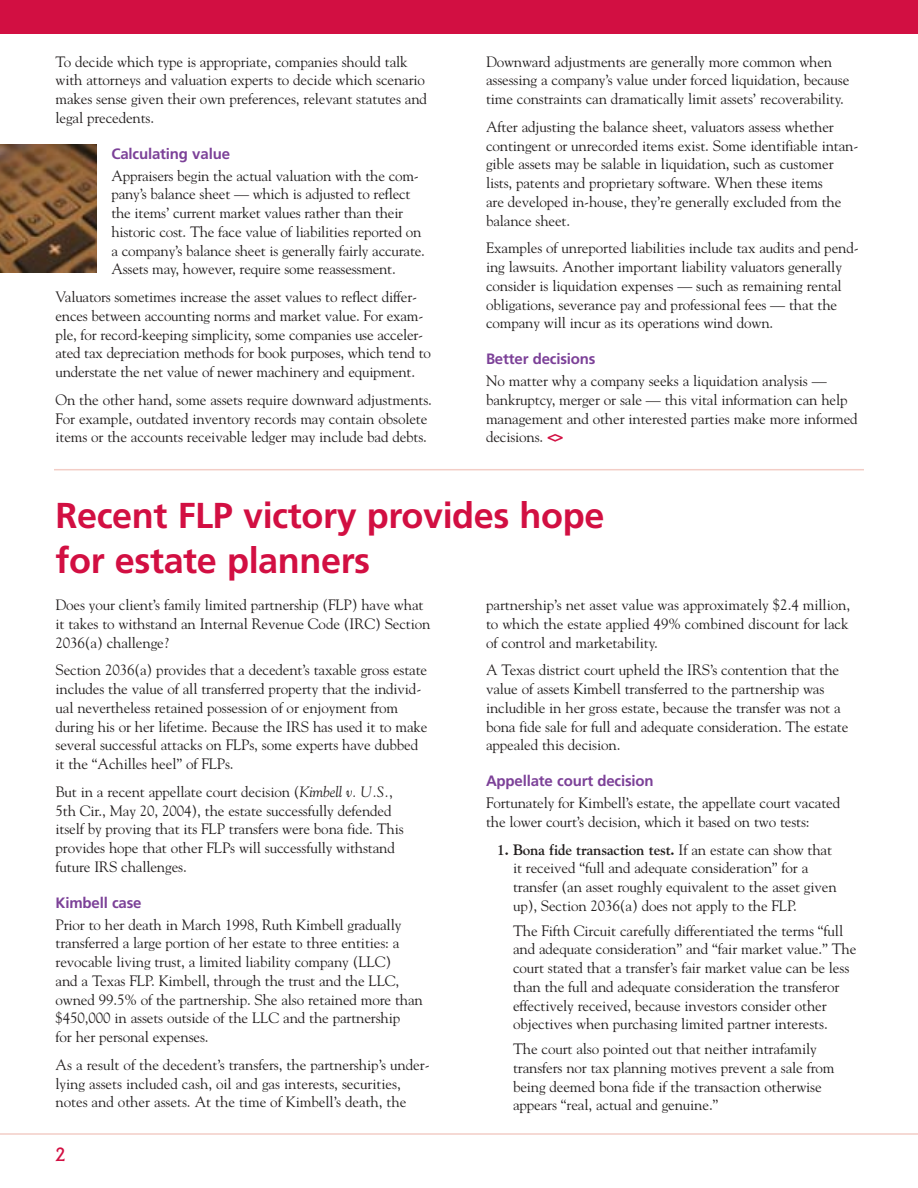
<style>
.page{position:relative;width:918px;height:1188px;background:#fff}
.page>*{position:absolute;margin:0;border:0;box-sizing:border-box;transform-origin:0 0}
.t1{font:700 36px/45px "Frutiger";letter-spacing:-.01em;color:#d20f42}
.t2{font:18px "Albertus";color:#d20f42}
.t3{font:15px/18.8px "Goudy";letter-spacing:-.01em;color:#231f1f}
.t4{font:700 15px "Frutiger";letter-spacing:-.01em;color:#7c4198}
.s1{font-weight:800;color:#d20f42}
.s2{font-style:italic}
.s3{font-weight:700}
</style>
<div class="page">
<hr style="left:0;top:1133px;width:918px;height:2px;background:#f3cdc6">
<hr style="left:54px;top:469px;width:810px;height:1px;background:#f3cdc6">
<div style="left:0;top:0;width:918px;height:34px;background:#d20f42"></div>
<img style="left:0;top:144px;width:96px;height:129px">
<p class="t3" style="left:56px;top:53px;width:373px">To decide which type is appropriate, companies should talk with attorneys and valuation experts to decide which scenario makes sense given their own preferences, relevant statutes and legal precedents.</p>
<p class="t4" style="left:111px;top:148px;width:120px">Calculating value</p>
<p class="t3" style="left:111px;top:167px;width:315px">Appraisers begin the actual valuation with the com&shy;pany’s balance sheet — which is adjusted to reflect the items’ current market values rather than their historic cost. The face value of liabilities reported on a company’s balance sheet is generally fairly accurate.<br>Assets may, however, require some reassessment.</p>
<p class="t3" style="left:56px;top:289px;width:377px">Valuators sometimes increase the asset values to reflect differ&shy;ences between accounting norms and market value. For exam&shy;ple, for record-keeping simplicity, some companies use acceler&shy;ated tax depreciation methods for book purposes, which tend to understate the net value of newer machinery and equipment.</p>
<p class="t3" style="left:56px;top:392px;width:378px">On the other hand, some assets require downward adjustments.<br>For example, outdated inventory records may contain obsolete items or the accounts receivable ledger may include bad debts.</p>
<p class="t3" style="left:486px;top:53px;width:365px">Downward adjustments are generally more common when assessing a company’s value under forced liquidation, because time constraints can dramatically limit assets’ recoverability.</p>
<p class="t3" style="left:486px;top:119px;width:374px">After adjusting the balance sheet, valuators assess whether contingent or unrecorded items exist. Some identifiable intan&shy;gible assets may be salable in liquidation, such as customer lists, patents and proprietary software. When these items<br>are developed in-house, they’re generally excluded from the balance sheet.</p>
<p class="t3" style="left:486px;top:240px;width:374px">Examples of unreported liabilities include tax audits and pend&shy;ing lawsuits. Another important liability valuators generally consider is liquidation expenses — such as remaining rental obligations, severance pay and professional fees — that the company will incur as its operations wind down.</p>
<p class="t4" style="left:486px;top:353px;width:111px">Better decisions</p>
<p class="t3" style="left:486px;top:373px;width:373px">No matter why a company seeks a liquidation analysis — bankruptcy, merger or sale — this vital information can help management and other interested parties make more informed decisions. <span class="s1">&lt;&gt;</span></p>
<h1 class="t1" style="left:56px;top:496px;width:550px">Recent FLP victory provides hope for estate planners</h1>
<p class="t3" style="left:56px;top:597px;width:376px">Does your client’s family limited partnership (FLP) have what it takes to withstand an Internal Revenue Code (IRC) Section<br>2036(a) challenge?</p>
<p class="t3" style="left:56px;top:662px;width:374px">Section 2036(a) provides that a decedent’s taxable gross estate includes the value of all transferred property that the individ&shy;ual nevertheless retained possession of or enjoyment from during his or her lifetime. Because the IRS has used it to make several successful attacks on FLPs, some experts have dubbed it the “Achilles heel” of FLPs.</p>
<p class="t3" style="left:56px;top:783px;width:350px">But in a recent appellate court decision (<span class="s2">Kimbell v. U.S.</span>, 5th Cir., May 20, 2004), the estate successfully defended itself by proving that its FLP transfers were bona fide. This provides hope that other FLPs will successfully withstand future IRS challenges.</p>
<p class="t4" style="left:56px;top:897px;width:88px">Kimbell case</p>
<p class="t3" style="left:56px;top:916px;width:369px">Prior to her death in March 1998, Ruth Kimbell gradually transferred a large portion of her estate to three entities: a revocable living trust, a limited liability company (LLC)<br>and a Texas FLP. Kimbell, through the trust and the LLC, owned 99.5% of the partnership. She also retained more than $450,000 in assets outside of the LLC and the partnership<br>for her personal expenses.</p>
<p class="t3" style="left:56px;top:1056px;width:376px">As a result of the decedent’s transfers, the partnership’s under&shy;lying assets included cash, oil and gas interests, securities, notes and other assets. At the time of Kimbell’s death, the</p>
<p class="t2" style="left:56px;top:1147px;width:11px">2</p>
<p class="t3" style="left:486px;top:597px;width:366px;text-align:justify">partnership’s net asset value was approximately $2.4 million, to which the estate applied 49% combined discount for lack of control and marketability.</p>
<p class="t3" style="left:486px;top:662px;width:364px">A Texas district court upheld the IRS’s contention that the value of assets Kimbell transferred to the partnership was includible in her gross estate, because the transfer was not a bona fide sale for full and adequate consideration. The estate appealed this decision.</p>
<p class="t4" style="left:486px;top:775px;width:169px">Appellate court decision</p>
<p class="t3" style="left:486px;top:795px;width:356px">Fortunately for Kimbell’s estate, the appellate court vacated the lower court’s decision, which it based on two tests:</p>
<p class="t3" style="left:513px;top:841px;width:325px;text-indent:-16px"><span class="s3">1. Bona fide transaction test.</span> If an estate can show that it received “full and adequate consideration” for a transfer (an asset roughly equivalent to the asset given up), Section 2036(a) does not apply to the FLP.</p>
<p class="t3" style="left:513px;top:922px;width:345px">The Fifth Circuit carefully differentiated the terms “full and adequate consideration” and “fair market value.” The court stated that a transfer’s fair market value can be less than the full and adequate consideration the transferor effectively received, because investors consider other objectives when purchasing limited partner interests.</p>
<p class="t3" style="left:513px;top:1041px;width:323px">The court also pointed out that neither intrafamily transfers nor tax planning motives prevent a sale from being deemed bona fide if the transaction otherwise appears “real, actual and genuine.”</p>
</div>
